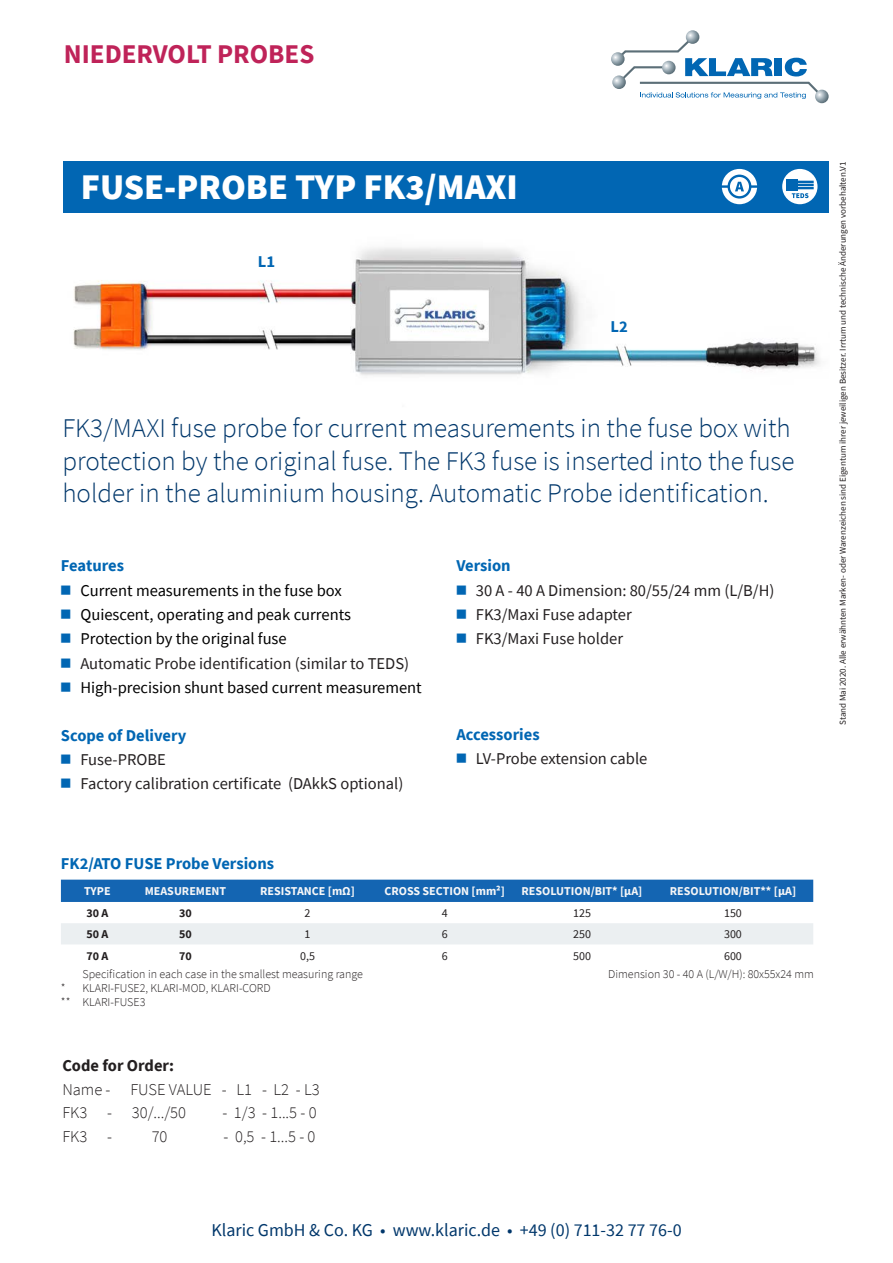
<style>
.page{position:relative;width:893px;height:1263px;background:#fff}
.page>*{position:absolute;margin:0;border:0;box-sizing:border-box;transform-origin:0 0}
.t1{font:900 36px "Source Sans Pro";color:#fff}
.t2{font:300 27px/32.4px "Source Sans Pro";color:#00376b}
.t3{font:700 27px "Source Sans Pro";color:#bf2359}
.t4{font:18px "Source Sans Pro";color:#00376b}
.t5{font:16.5px "Source Sans Pro";color:#231f20}
.t6{font:16.5px "Source Sans Pro";color:#000}
.t7{font:700 16.5px "Source Sans Pro";color:#0166b3}
.t8{font:300 16.5px/23.7px "Source Sans Pro";color:#231f20}
.t9{font:700 16.5px "Source Sans Pro";color:#231f20}
.t10{font:300 12px/14.4px "Source Sans Pro";color:#231f20}
.t11{font:700 12px "Source Sans Pro";color:#f5f5f6}
.t12{font:700 12px "Source Sans Pro";color:#f7f7f8}
.t13{font:12px "Source Sans Pro";color:#231f20}
.t14{font:700 12px "Source Sans Pro";color:#231f20}
.t15{font:9px "Source Sans Pro";color:#231f20}
.s1{font-size:11.25px;color:#0166b3}
.s2{color:#f7f7f8}
</style>
<div class="page">
<img style="left:73px;top:247px;width:747px;height:129px">
<div style="left:64px;top:162px;width:765px;height:51px;background:#0166b3"></div>
<svg style="left:611px;top:52px;width:14px;height:14px"></svg>
<svg style="left:612px;top:75px;width:14px;height:14px"></svg>
<svg style="left:686px;top:30px;width:13px;height:14px"></svg>
<svg style="left:815px;top:90px;width:14px;height:13px"></svg>
<svg style="left:615px;top:35px;width:210px;height:64px"></svg>
<div style="left:61px;top:880px;width:752px;height:22px;background:#1465b2"></div>
<div style="left:61px;top:923px;width:752px;height:21px;background:#ebeff1"></div>
<svg style="left:780px;top:167px;width:39px;height:39px"></svg>
<div style="left:779px;top:165px;width:42px;height:43px;border:4px solid #0166b3;border-radius:50%"></div>
<div style="left:786px;top:179px;width:12px;height:12px;background:#0166b3"></div>
<svg style="left:792px;top:181px;width:22px;height:17px"></svg>
<svg style="left:720px;top:167px;width:39px;height:39px"></svg>
<div style="left:718px;top:165px;width:43px;height:43px;border:4px solid #0166b3;border-radius:50%"></div>
<hr style="left:719px;top:185px;width:40px;height:3px;background:#0166b3">
<svg style="left:729px;top:176px;width:21px;height:21px"></svg>
<div style="left:727px;top:175px;width:24px;height:24px;border:2px solid #0166b3;border-radius:50%"></div>
<svg style="left:735px;top:182px;width:9px;height:9px"></svg>
<h2 class="t3" style="left:64px;top:36px;width:252px">NIEDERVOLT PROBES</h2>
<h1 class="t1" style="left:81px;top:162px;width:439px">FUSE-PROBE TYP FK3/MAXI</h1>
<p class="t7" style="left:258px;top:251px;width:19px">L1</p>
<p class="t7" style="left:610px;top:315px;width:19px">L2</p>
<h2 class="t2" style="left:62px;top:412px;width:734px">FK3/MAXI fuse probe for current measurements in the fuse box with protection by the original fuse. The FK3 fuse is inserted into the fuse holder in the aluminium housing. Automatic Probe identification.</h2>
<p class="t7" style="left:61px;top:555px;width:65px">Features</p>
<p class="t6" style="left:61px;top:579px;width:282px"><span class="s1">■</span> Current measurements in the fuse box</p>
<p class="t6" style="left:61px;top:604px;width:292px"><span class="s1">■</span> Quiescent, operating and peak currents</p>
<p class="t6" style="left:61px;top:628px;width:227px"><span class="s1">■</span> Protection by the original fuse</p>
<p class="t5" style="left:61px;top:653px;width:350px"><span class="s1">■</span> Automatic Probe identification (similar to TEDS)</p>
<p class="t6" style="left:61px;top:677px;width:362px"><span class="s1">■</span> High-precision shunt based current measurement</p>
<p class="t7" style="left:61px;top:724px;width:127px">Scope of Delivery</p>
<p class="t5" style="left:61px;top:749px;width:106px"><span class="s1">■</span> Fuse-PROBE</p>
<p class="t5" style="left:61px;top:773px;width:344px"><span class="s1">■</span> Factory calibration certificate (DAkkS optional)</p>
<p class="t7" style="left:456px;top:555px;width:56px">Version</p>
<p class="t5" style="left:456px;top:579px;width:320px"><span class="s1">■</span> 30 A - 40 A Dimension: 80/55/24 mm (L/B/H)</p>
<p class="t5" style="left:456px;top:604px;width:177px"><span class="s1">■</span> FK3/Maxi Fuse adapter</p>
<p class="t5" style="left:456px;top:628px;width:168px"><span class="s1">■</span> FK3/Maxi Fuse holder</p>
<p class="t7" style="left:456px;top:723px;width:85px">Accessories</p>
<p class="t5" style="left:456px;top:748px;width:193px"><span class="s1">■</span> LV-Probe extension cable</p>
<p class="t15" style="left:837px;top:725px;width:565px;rotate:-90deg">Stand Mai 2020. Alle erwähnten Marken- oder Warenzeichen sind Eigentum ihrer jeweiligen Besitzer. Irrtum und technische Änderungen vorbehalten.V1</p>
<p class="t7" style="left:61px;top:852px;width:215px">FK2/ATO FUSE Probe Versions</p>
<p class="t12" style="left:84px;top:883px;width:28px">TYPE</p>
<p class="t11" style="left:145px;top:883px;width:83px">MEASUREMENT</p>
<p class="t12" style="left:260px;top:883px;width:96px">RESISTANCE [mΩ]</p>
<p class="t12" style="left:385px;top:883px;width:122px">CROSS SECTION [mm²]</p>
<p class="t11" style="left:522px;top:883px;width:122px">RESOLUTION/BIT* [<span class="s2">µ</span>A]</p>
<p class="t11" style="left:670px;top:883px;width:128px">RESOLUTION/BIT** [<span class="s2">µ</span>A]</p>
<p class="t14" style="left:86px;top:905px;width:23px">30 A</p>
<p class="t14" style="left:179px;top:905px;width:14px">30</p>
<p class="t13" style="left:305px;top:905px;width:7px">2</p>
<p class="t13" style="left:442px;top:905px;width:7px">4</p>
<p class="t13" style="left:573px;top:905px;width:19px">125</p>
<p class="t13" style="left:724px;top:905px;width:19px">150</p>
<p class="t14" style="left:86px;top:926px;width:23px">50 A</p>
<p class="t14" style="left:179px;top:926px;width:14px">50</p>
<p class="t13" style="left:305px;top:927px;width:7px">1</p>
<p class="t13" style="left:442px;top:927px;width:7px">6</p>
<p class="t13" style="left:573px;top:927px;width:19px">250</p>
<p class="t13" style="left:724px;top:927px;width:19px">300</p>
<p class="t14" style="left:86px;top:947px;width:23px">70 A</p>
<p class="t14" style="left:179px;top:947px;width:14px">70</p>
<p class="t13" style="left:300px;top:948px;width:16px">0,5</p>
<p class="t13" style="left:442px;top:948px;width:7px">6</p>
<p class="t13" style="left:573px;top:948px;width:19px">500</p>
<p class="t13" style="left:724px;top:948px;width:19px">600</p>
<p class="t10" style="left:83px;top:966px;width:282px">Specification in each case in the smallest measuring range</p>
<p class="t10" style="left:608px;top:966px;width:207px">Dimension 30 - 40 A (L/W/H): 80x55x24 mm</p>
<p class="t10" style="left:61px;top:981px;width:211px">* KLARI-FUSE2, KLARI-MOD, KLARI-CORD ** KLARI-FUSE3</p>
<p class="t9" style="left:62px;top:1054px;width:113px">Code for Order:</p>
<p class="t8" style="left:62px;top:1077px;width:259px">Name - FUSE VALUE - L1 - L2 - L3<br>FK3 - 30/.../50</p>
<p class="t8" style="left:222px;top:1101px;width:96px">- 1/3 - 1...5 - 0</p>
<p class="t8" style="left:62px;top:1125px;width:51px">FK3 -</p>
<p class="t8" style="left:152px;top:1125px;width:17px">70</p>
<p class="t8" style="left:224px;top:1125px;width:93px">- 0,5 - 1...5 - 0</p>
<p class="t4" style="left:211px;top:1219px;width:472px">Klaric GmbH &amp; Co. KG • www.klaric.de • +49 (0) 711-32 77 76-0</p>
</div>
